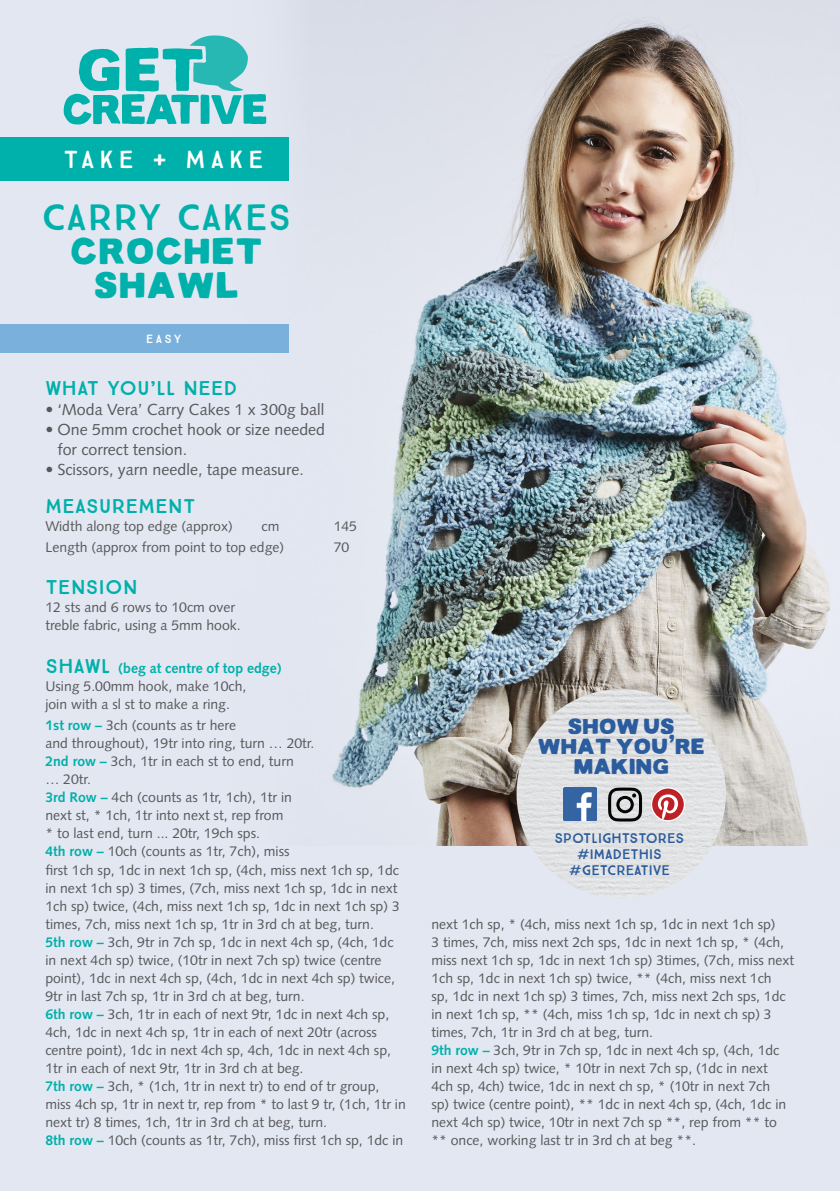
<style>
.page{position:relative;width:840px;height:1191px;background:#fff}
.page>*{position:absolute;margin:0;border:0;box-sizing:border-box;transform-origin:0 0}
.t1{font:37px/34px "Lance Sans Regular";color:#00b0aa;text-align:center}
.t2{font:36.8px "True North";letter-spacing:.02em;color:#00b0aa}
.t3{font:24.8px "True North";letter-spacing:.2em;color:#fff}
.t4{font:22px/20px "Lance Sans Regular";letter-spacing:-.02em;color:#2b5c9d;text-align:center}
.t5{font:20px "True North";letter-spacing:.02em;color:#00b0aa}
.t6{font:16px/20px "Syntax LT Std";color:#57585a}
.t7{font:14px/18px "Syntax LT Std";color:#57585a}
.t8{font:14px/16px "True North";color:#2b5c9d;text-align:center}
.t9{font:700 14px "Syntax LT Std";color:#00b0aa}
.t10{font:12px "True North";color:#fff}
.s1{font-family:"True North";font-weight:400;font-size:20px}
.s2{font-weight:700;color:#00b0aa}
</style>
<div class="page">
<div style="left:0;top:0;width:839px;height:1191px;background:#e3e7f2"></div>
<img style="left:227px;top:0;width:612px;height:845px">
<div style="left:0;top:138px;width:289px;height:43px;background:#00b0aa"></div>
<div style="left:0;top:325px;width:289px;height:28px;background:#79b0dc"></div>
<svg style="left:64px;top:34px;width:202px;height:90px"></svg>
<img style="left:516px;top:689px;width:209px;height:209px;border-radius:105px">
<img style="left:562px;top:788px;width:33px;height:33px">
<svg style="left:607px;top:787px;width:34px;height:34px"></svg>
<svg style="left:650px;top:787px;width:34px;height:34px"></svg>
<svg style="left:651px;top:788px;width:32px;height:32px"></svg>
<p class="t3" style="left:63px;top:145px;width:201px">TAKE + MAKE</p>
<p class="t2" style="left:42px;top:195px;width:251px">CARRY CAKES</p>
<p class="t1" style="left:70px;top:234px;width:194px">CROCHET<br>SHAWL</p>
<p class="t10" style="left:146px;top:332px;width:37px">EASY</p>
<p class="t5" style="left:45px;top:376px;width:193px">WHAT YOU’LL NEED</p>
<p class="t6" style="left:45px;top:399px;width:280px">• ‘Moda Vera’ Carry Cakes 1 x 300g ball</p>
<p class="t6" style="left:57px;top:419px;width:269px;text-indent:-12px">• One 5mm crochet hook or size needed for correct tension.</p>
<p class="t6" style="left:45px;top:459px;width:260px">• Scissors, yarn needle, tape measure.</p>
<p class="t5" style="left:45px;top:494px;width:151px">MEASUREMENT</p>
<p class="t7" style="left:45px;top:517px;width:189px">Width along top edge (approx)</p>
<p class="t7" style="left:261px;top:517px;width:19px">cm</p>
<p class="t7" style="left:333px;top:517px;width:25px">145</p>
<p class="t7" style="left:45px;top:538px;width:240px">Length (approx from point to top edge)</p>
<p class="t7" style="left:333px;top:538px;width:17px">70</p>
<p class="t5" style="left:45px;top:575px;width:94px">TENSION</p>
<p class="t7" style="left:45px;top:598px;width:197px">12 sts and 6 rows to 10cm over treble fabric, using a 5mm hook.</p>
<p class="t9" style="left:45px;top:660px;width:237px"><span class="s1">SHAWL</span> (beg at centre of top edge)</p>
<p class="t7" style="left:45px;top:677px;width:202px">Using 5.00mm hook, make 10ch, join with a sl st to make a ring.</p>
<p class="t7" style="left:45px;top:716px;width:270px"><span class="s2">1st row –</span> 3ch (counts as tr here<br>and throughout), 19tr into ring, turn … 20tr.</p>
<p class="t7" style="left:45px;top:752px;width:250px"><span class="s2">2nd row –</span> 3ch, 1tr in each st to end, turn … 20tr.</p>
<p class="t7" style="left:45px;top:788px;width:248px"><span class="s2">3rd Row –</span> 4ch (counts as 1tr, 1ch), 1tr in next st, * 1ch, 1tr into next st, rep from * to last end, turn ... 20tr, 19ch sps.</p>
<p class="t7" style="left:45px;top:842px;width:245px"><span class="s2">4th row –</span> 10ch (counts as 1tr, 7ch), miss</p>
<p class="t7" style="left:45px;top:861px;width:355px">first 1ch sp, 1dc in next 1ch sp, (4ch, miss next 1ch sp, 1dc in next 1ch sp) 3 times, (7ch, miss next 1ch sp, 1dc in next 1ch sp) twice, (4ch, miss next 1ch sp, 1dc in next 1ch sp) 3 times, 7ch, miss next 1ch sp, 1tr in 3rd ch at beg, turn.</p>
<p class="t7" style="left:45px;top:933px;width:351px"><span class="s2">5th row –</span> 3ch, 9tr in 7ch sp, 1dc in next 4ch sp, (4ch, 1dc in next 4ch sp) twice, (10tr in next 7ch sp) twice (centre point), 1dc in next 4ch sp, (4ch, 1dc in next 4ch sp) twice, 9tr in last 7ch sp, 1tr in 3rd ch at beg, turn.</p>
<p class="t7" style="left:45px;top:1005px;width:347px"><span class="s2">6th row –</span> 3ch, 1tr in each of next 9tr, 1dc in next 4ch sp, 4ch, 1dc in next 4ch sp, 1tr in each of next 20tr (across centre point), 1dc in next 4ch sp, 4ch, 1dc in next 4ch sp, 1tr in each of next 9tr, 1tr in 3rd ch at beg.</p>
<p class="t7" style="left:45px;top:1077px;width:362px"><span class="s2">7th row –</span> 3ch, * (1ch, 1tr in next tr) to end of tr group, miss 4ch sp, 1tr in next tr, rep from * to last 9 tr, (1ch, 1tr in next tr) 8 times, 1ch, 1tr in 3rd ch at beg, turn.</p>
<p class="t7" style="left:45px;top:1131px;width:359px"><span class="s2">8th row –</span> 10ch (counts as 1tr, 7ch), miss first 1ch sp, 1dc in</p>
<p class="t4" style="left:537px;top:716px;width:169px">SHOW US<br>WHAT YOU’RE<br>MAKING</p>
<p class="t8" style="left:554px;top:829px;width:131px">SPOTLIGHTSTORES #IMADETHIS #GETCREATIVE</p>
<p class="t7" style="left:431px;top:915px;width:364px">next 1ch sp, * (4ch, miss next 1ch sp, 1dc in next 1ch sp)<br>3 times, 7ch, miss next 2ch sps, 1dc in next 1ch sp, * (4ch, miss next 1ch sp, 1dc in next 1ch sp) 3times, (7ch, miss next 1ch sp, 1dc in next 1ch sp) twice, ** (4ch, miss next 1ch<br>sp, 1dc in next 1ch sp) 3 times, 7ch, miss next 2ch sps, 1dc in next 1ch sp, ** (4ch, miss 1ch sp, 1dc in next ch sp) 3 times, 7ch, 1tr in 3rd ch at beg, turn.</p>
<p class="t7" style="left:431px;top:1041px;width:356px"><span class="s2">9th row –</span> 3ch, 9tr in 7ch sp, 1dc in next 4ch sp, (4ch, 1dc in next 4ch sp) twice, * 10tr in next 7ch sp, (1dc in next 4ch sp, 4ch) twice, 1dc in next ch sp, * (10tr in next 7ch sp) twice (centre point), ** 1dc in next 4ch sp, (4ch, 1dc in next 4ch sp) twice, 10tr in next 7ch sp **, rep from ** to ** once, working last tr in 3rd ch at beg **.</p>
</div>
